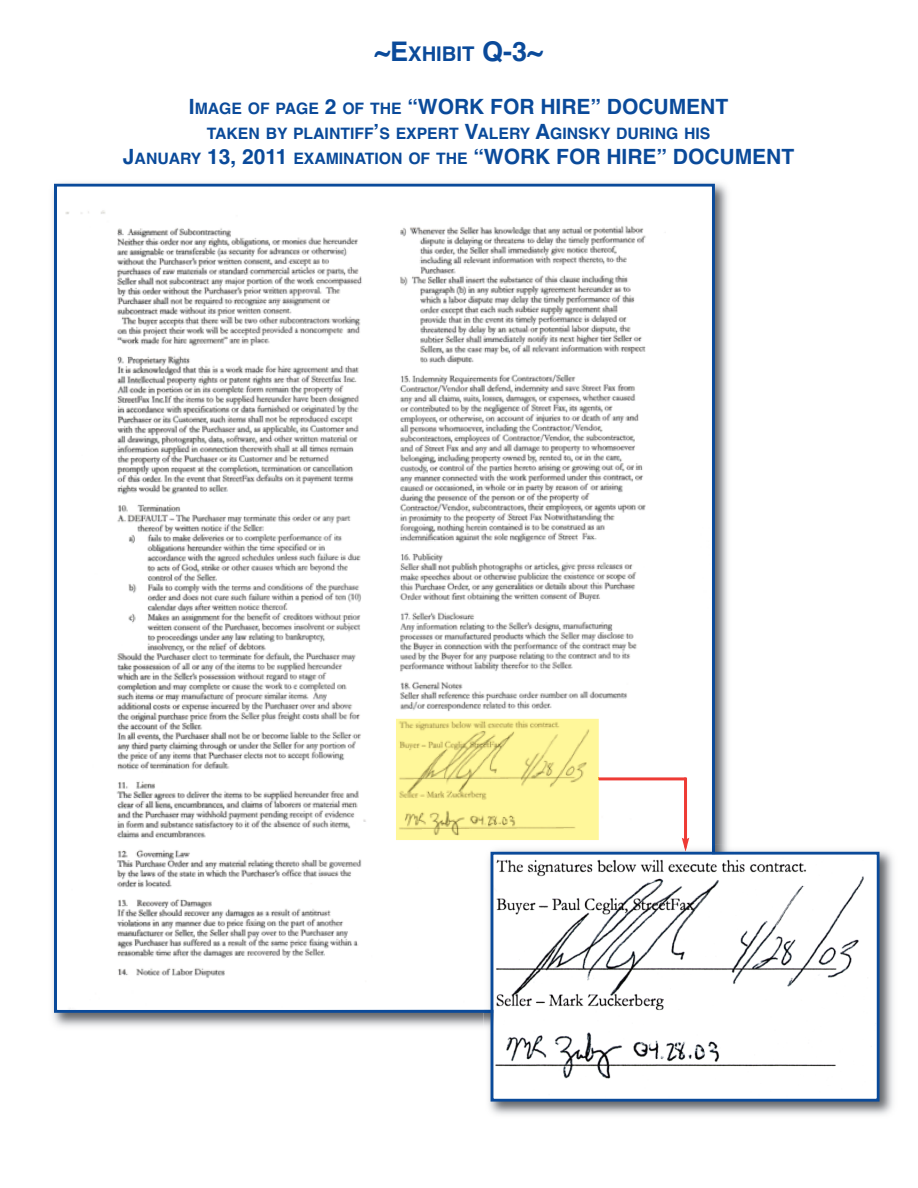
<style>
.page{position:relative;width:918px;height:1188px;background:#fff}
.page>*{position:absolute;margin:0;border:0;box-sizing:border-box;transform-origin:0 0}
.t1{font:700 27px "Helvetica";color:#0a4a9a}
.t2{font:700 21px "Helvetica";color:#0a4a9a}
.t3{font:700 15.75px "Helvetica";color:#0a4a9a}
.s1{font-size:20.25px}
.s2{font-size:15.75px}
.s3{font-size:21px}
</style>
<div class="page">
<img style="left:52px;top:183px;width:676px;height:844px">
<img style="left:57px;top:187px;width:655px;height:823px">
<hr style="left:598px;top:777px;width:88px;height:3px;background:#ee3b35">
<img style="left:396px;top:719px;width:203px;height:121px">
<hr style="left:684px;top:778px;width:3px;height:62px;background:#ee3b35">
<img style="left:489px;top:850px;width:404px;height:265px">
<img style="left:484px;top:845px;width:228px;height:164px">
<svg style="left:682px;top:838px;width:7px;height:14px"></svg>
<div style="left:491px;top:852px;width:389px;height:250px;border:3px solid #0a4a9a"></div>
<img style="left:494px;top:855px;width:383px;height:244px">
<p class="t1" style="left:374px;top:36px;width:170px">~E<span class="s1">XHIBIT</span> Q-3~</p>
<p class="t2" style="left:189px;top:94px;width:541px">I<span class="s2">MAGE OF PAGE</span> 2 <span class="s2">OF THE</span> “WORK FOR HIRE” DOCUMENT</p>
<p class="t3" style="left:207px;top:124px;width:505px">TAKEN BY PLAINTIFF<span class="s3">’</span>S EXPERT <span class="s3">V</span>ALERY <span class="s3">A</span>GINSKY DURING HIS</p>
<p class="t2" style="left:123px;top:145px;width:673px">J<span class="s2">ANUARY</span> 13, 2011 <span class="s2">EXAMINATION OF THE</span> “WORK FOR HIRE” DOCUMENT</p>
</div>
